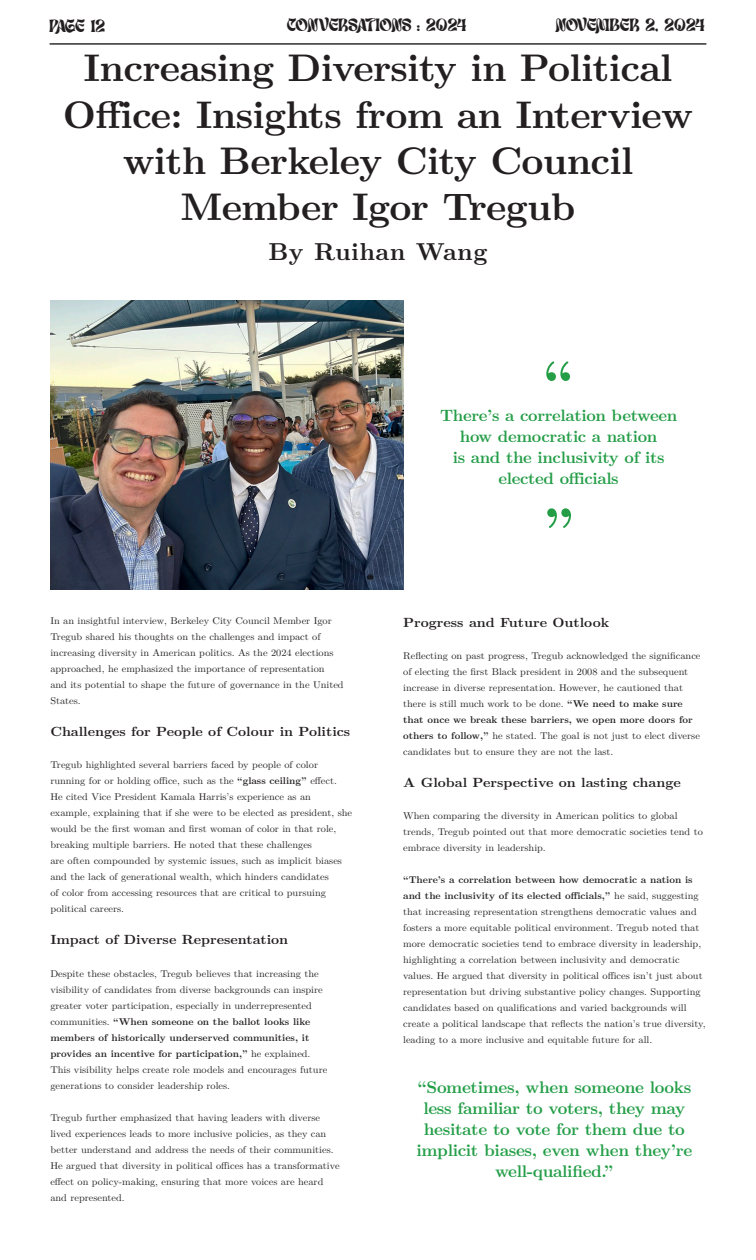
<style>
.page{position:relative;width:756px;height:1260px;background:#fff}
.page>*{position:absolute;margin:0;border:0;box-sizing:border-box;transform-origin:0 0}
.t1{font:700 56px "LM Roman 10";color:#249d47}
.t2{font:700 38.5px/46.2px "LM Roman 10";letter-spacing:-.02em;color:#231f20;text-align:center}
.t3{font:700 24.5px "LM Roman 10";letter-spacing:.02em;color:#231f20}
.t4{font:17.5px "Lostar";letter-spacing:-.025em;color:#231f20}
.t5{font:17.5px "Lostar";color:#231f20}
.t6{font:700 16.8px/21px "LM Roman 10";letter-spacing:-.02em;color:#239e47;text-align:center}
.t7{font:700 16.45px/21px "LM Roman 10";letter-spacing:-.02em;color:#249d47;text-align:center}
.t8{font:700 13.3px "LM Roman 10";color:#231f20;scale:1.05 1}
.t9{font:9.8px/16px "LM Roman 10";color:#231f20;scale:1.05 1}
.s1{font-weight:700}
</style>
<div class="page">
<hr style="left:50px;top:43px;width:656px;height:2px;background:#231f20">
<img style="left:50px;top:300px;width:353px;height:290px">
<p class="t4" style="left:50px;top:14px;width:58px">PAGE 12</p>
<p class="t5" style="left:287px;top:14px;width:182px">CONVERSATIONS : 2024</p>
<p class="t4" style="left:556px;top:14px;width:151px">NOVEMBER 2, 2024</p>
<p class="t2" style="left:63px;top:42px;width:632px">Increasing Diversity in Political<br>Office: Insights from an Interview with Berkeley City Council<br>Member Igor Tregub</p>
<p class="t3" style="left:268px;top:233px;width:221px">By Ruihan Wang</p>
<p class="t9" style="left:50px;top:612px;width:281px">In an insightful interview, Berkeley City Council Member Igor Tregub shared his thoughts on the challenges and impact of increasing diversity in American politics. As the 2024 elections approached, he emphasized the importance of representation<br>and its potential to shape the future of governance in the United States.</p>
<p class="t8" style="left:50px;top:721px;width:287px">Challenges for People of Colour in Politics</p>
<p class="t9" style="left:50px;top:756px;width:274px">Tregub highlighted several barriers faced by people of color running for or holding office, such as the <span class="s1">“glass ceiling”</span> effect.</p>
<p class="t9" style="left:50px;top:788px;width:289px">He cited Vice President Kamala Harris’s experience as an example, explaining that if she were to be elected as president, she would be the first woman and first woman of color in that role, breaking multiple barriers. He noted that these challenges</p>
<p class="t9" style="left:50px;top:852px;width:279px">are often compounded by systemic issues, such as implicit biases and the lack of generational wealth, which hinders candidates<br>of color from accessing resources that are critical to pursuing political careers.</p>
<p class="t8" style="left:50px;top:929px;width:228px">Impact of Diverse Representation</p>
<p class="t9" style="left:50px;top:964px;width:265px">Despite these obstacles, Tregub believes that increasing the visibility of candidates from diverse backgrounds can inspire greater voter participation, especially in underrepresented communities. <span class="s1">“When someone on the ballot looks like members of historically underserved communities, it provides an incentive for participation,”</span> he explained.<br>This visibility helps create role models and encourages future generations to consider leadership roles.</p>
<p class="t9" style="left:50px;top:1109px;width:258px">Tregub further emphasized that having leaders with diverse</p>
<p class="t9" style="left:50px;top:1125px;width:271px">lived experiences leads to more inclusive policies, as they can better understand and address the needs of their communities.</p>
<p class="t9" style="left:50px;top:1157px;width:277px">He argued that diversity in political offices has a transformative</p>
<p class="t9" style="left:50px;top:1173px;width:262px">effect on policy-making, ensuring that more voices are heard</p>
<p class="t9" style="left:50px;top:1189px;width:72px">and represented.</p>
<p class="t1" style="left:543px;top:337px;width:33px">“</p>
<p class="t7" style="left:440px;top:404px;width:239px">There’s a correlation between how democratic a nation<br>is and the inclusivity of its elected officials</p>
<p class="t1" style="left:543px;top:484px;width:33px">”</p>
<p class="t8" style="left:403px;top:612px;width:198px">Progress and Future Outlook</p>
<p class="t9" style="left:403px;top:647px;width:285px">Reflecting on past progress, Tregub acknowledged the significance of electing the first Black president in 2008 and the subsequent increase in diverse representation. However, he cautioned that there is still much work to be done. <span class="s1">“We need to make sure that once we break these barriers, we open more doors for others to follow,”</span> he stated. The goal is not just to elect diverse candidates but to ensure they are not the last.</p>
<p class="t8" style="left:403px;top:772px;width:266px">A Global Perspective on lasting change</p>
<p class="t9" style="left:403px;top:807px;width:287px">When comparing the diversity in American politics to global trends, Tregub pointed out that more democratic societies tend to embrace diversity in leadership.</p>
<p class="t9" style="left:403px;top:871px;width:289px"><span class="s1">“There’s a correlation between how democratic a nation is and the inclusivity of its elected officials,”</span> he said, suggesting that increasing representation strengthens democratic values and fosters a more equitable political environment. Tregub noted that more democratic societies tend to embrace diversity in leadership, highlighting a correlation between inclusivity and democratic values. He argued that diversity in political offices isn’t just about representation but driving substantive policy changes. Supporting candidates based on qualifications and varied backgrounds will create a political landscape that reflects the nation’s true diversity, leading to a more inclusive and equitable future for all.</p>
<p class="t6" style="left:416px;top:1075px;width:277px">“Sometimes, when someone looks less familiar to voters, they may hesitate to vote for them due to implicit biases, even when they’re well-qualified.”</p>
</div>
